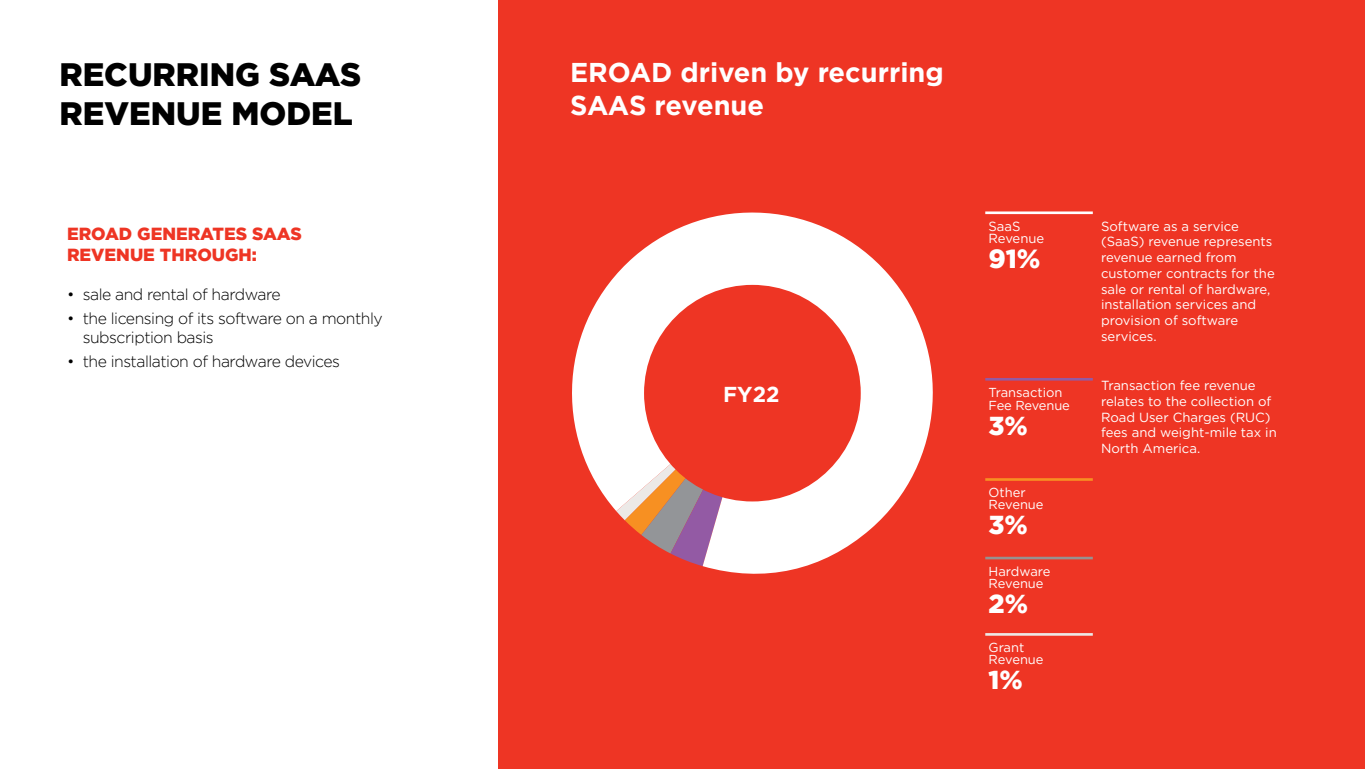
<style>
.page{position:relative;width:1365px;height:769px;background:#fff}
.page>*{position:absolute;margin:0;border:0;box-sizing:border-box;transform-origin:0 0}
.t1{font:900 32.38px/38.9px "Gotham";color:#000}
.t2{font:700 27.12px/32.6px "Gotham";color:#fff}
.t3{font:900 26.25px "Gotham";color:#fff}
.t4{font:900 25.9px "Gotham";color:#fff}
.t5{font:700 21.53px "Gotham";color:#fff}
.t6{font:900 17.5px/21px "Gotham";color:#ee3524}
.t7{font:300 15.75px/18.9px "Gotham";letter-spacing:-.03em;color:#000}
.t8{font:13.12px/15.8px "Gotham";color:#fff}
.t9{font:12.95px/12.1px "Gotham";color:#fff}
</style>
<div class="page">
<div style="left:498px;top:0;width:866px;height:769px;background:#ee3524"></div>
<hr style="left:985px;top:211px;width:107px;height:3px;background:#fff">
<hr style="left:985px;top:378px;width:107px;height:3px;background:#935aa4">
<hr style="left:985px;top:478px;width:107px;height:3px;background:#f79022">
<hr style="left:985px;top:633px;width:107px;height:3px;background:#ece9e7">
<hr style="left:985px;top:557px;width:107px;height:2px;background:#979190">
<svg style="left:572px;top:212px;width:360px;height:362px;fill:#fff"></svg>
<div style="left:644px;top:285px;width:216px;height:216px;background:#ee3524;border-radius:50%"></div>
<h1 class="t1" style="left:60px;top:55px;width:303px">RECURRING SAAS<br>REVENUE MODEL</h1>
<h2 class="t2" style="left:570px;top:56px;width:375px">EROAD driven by recurring<br>SAAS revenue</h2>
<h3 class="t6" style="left:67px;top:223px;width:236px">EROAD GENERATES SAAS<br>REVENUE THROUGH:</h3>
<p class="t7" style="left:67px;top:285px;width:215px">• sale and rental of hardware</p>
<p class="t7" style="left:83px;top:309px;width:301px;text-indent:-16px">• the licensing of its software on a monthly subscription basis</p>
<p class="t7" style="left:67px;top:352px;width:274px">• the installation of hardware devices</p>
<h3 class="t5" style="left:723px;top:380px;width:58px">FY22</h3>
<p class="t8" style="left:988px;top:220px;width:57px;line-height:12.2px">SaaS<br>Revenue</p>
<h3 class="t3" style="left:988px;top:241px;width:53px">91%</h3>
<p class="t9" style="left:988px;top:386px;width:83px;line-height:13px">Transaction<br>Fee Revenue</p>
<h3 class="t4" style="left:988px;top:408px;width:41px">3%</h3>
<p class="t9" style="left:988px;top:486px;width:57px">Other<br>Revenue</p>
<h3 class="t4" style="left:988px;top:507px;width:41px">3%</h3>
<p class="t9" style="left:988px;top:565px;width:63px">Hardware<br>Revenue</p>
<h3 class="t4" style="left:988px;top:586px;width:41px">2%</h3>
<p class="t9" style="left:988px;top:641px;width:57px">Grant<br>Revenue</p>
<h3 class="t4" style="left:988px;top:662px;width:36px">1%</h3>
<p class="t8" style="left:1100px;top:218px;width:175px">Software as a service (SaaS) revenue represents revenue earned from customer contracts for the sale or rental of hardware, installation services and provision of software services.</p>
<p class="t8" style="left:1100px;top:377px;width:177px">Transaction fee revenue relates to the collection of<br>Road User Charges (RUC) fees and weight-mile tax in<br>North America.</p>
</div>
